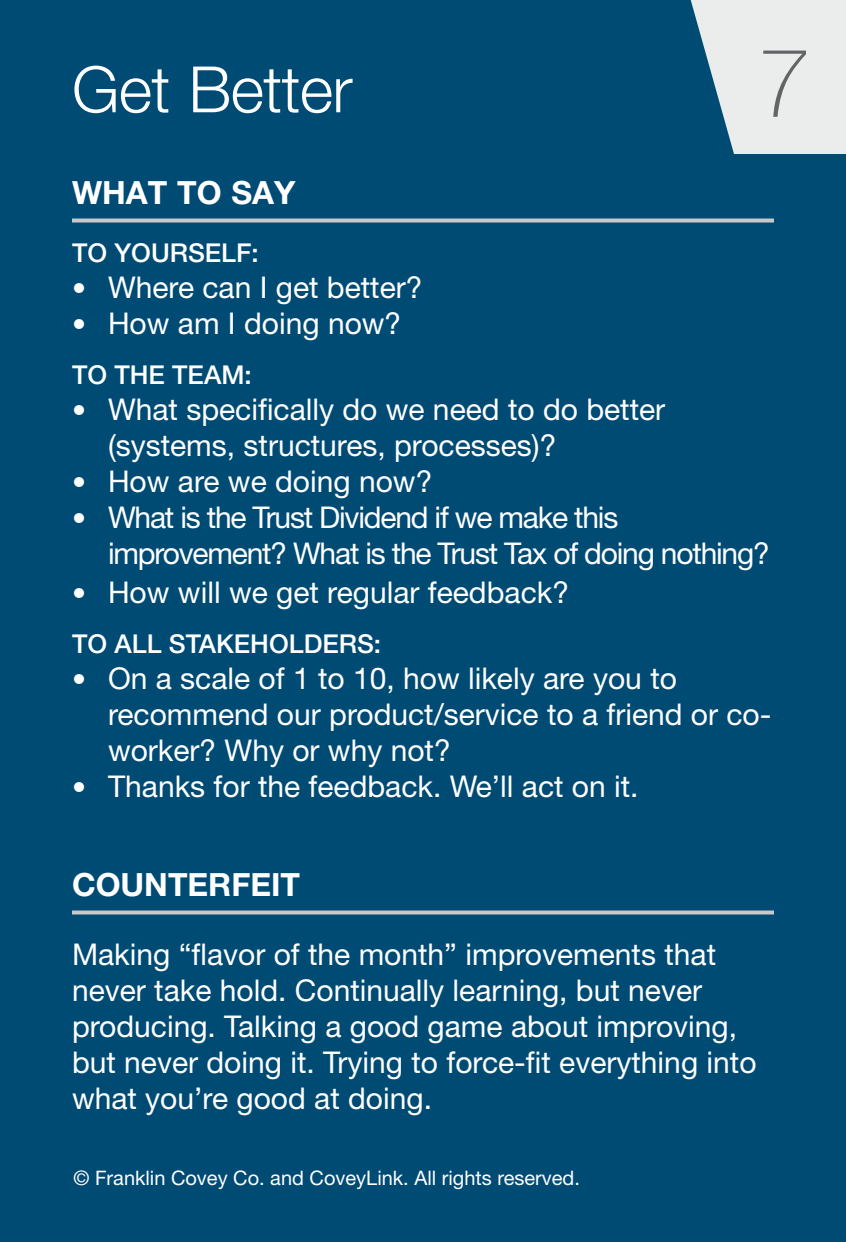
<style>
.page{position:relative;width:846px;height:1242px;background:#004b74}
.page>*{position:absolute;margin:0;border:0;box-sizing:border-box;transform-origin:0 0}
.t1{font:100 96px "Helvetica Neue LT Std";color:#636466}
.t2{font:300 64px "Helvetica Neue LT Std";letter-spacing:-.01em;color:#fff}
.t3{font:700 32px "Helvetica Neue LT Std";color:#fff}
.t4{font:30px/36px "Helvetica Neue LT Std";color:#fff}
.t5{font:30px/36px "Helvetica Neue LT Std";letter-spacing:-.04em;color:#fff}
.t6{font:500 26px "Helvetica Neue LT Std";color:#fff}
.t7{font:20px "Helvetica Neue LT Std";color:#fff}
.s1{font-weight:300;font-size:28px}
</style>
<div class="page">
<svg style="left:72px;top:219px;width:702px;height:4px;background:#afb9c0"></svg>
<svg style="left:72px;top:911px;width:702px;height:4px;background:#afb9c0"></svg>
<svg style="left:691px;top:0;width:155px;height:154px;background:#c7d3d9"></svg>
<h2 class="t2" style="left:72px;top:50px;width:282px">Get Better</h2>
<p class="t3" style="left:72px;top:173px;width:225px">WHAT TO SAY</p>
<h1 class="t1" style="left:758px;top:28px;width:55px">7</h1>
<p class="t6" style="left:72px;top:237px;width:188px">TO YOURSELF:</p>
<p class="t4" style="left:72px;top:269px;width:352px"><span class="s1">•</span> Where can I get better?</p>
<p class="t4" style="left:72px;top:305px;width:331px"><span class="s1">•</span> How am I doing now?</p>
<p class="t6" style="left:72px;top:360px;width:181px">TO THE TEAM:</p>
<p class="t4" style="left:108px;top:391px;width:559px;text-indent:-36px"><span class="s1">•</span> What specifically do we need to do better (systems, structures, processes)?</p>
<p class="t4" style="left:72px;top:463px;width:362px"><span class="s1">•</span> How are we doing now?</p>
<p class="t5" style="left:108px;top:499px;width:663px;text-indent:-36px"><span class="s1">•</span> What is the Trust Dividend if we make this improvement? What is the Trust Tax of doing nothing?</p>
<p class="t4" style="left:72px;top:574px;width:499px"><span class="s1">•</span> How will we get regular feedback?</p>
<p class="t6" style="left:72px;top:628px;width:311px">TO ALL STAKEHOLDERS:</p>
<p class="t4" style="left:108px;top:660px;width:665px;text-indent:-36px"><span class="s1">•</span> On a scale of 1 to 10, how likely are you to recommend our product/service to a friend or co&shy;worker? Why or why not?</p>
<p class="t4" style="left:72px;top:768px;width:568px"><span class="s1">•</span> Thanks for the feedback. We’ll act on it.</p>
<p class="t3" style="left:72px;top:865px;width:230px">COUNTERFEIT</p>
<p class="t4" style="left:72px;top:936px;width:686px">Making “flavor of the month” improvements that never take hold. Continually learning, but never producing. Talking a good game about improving, but never doing it. Trying to force-fit everything into what you’re good at doing.</p>
<p class="t7" style="left:74px;top:1166px;width:508px">© Franklin Covey Co. and CoveyLink. All rights reserved.</p>
</div>
